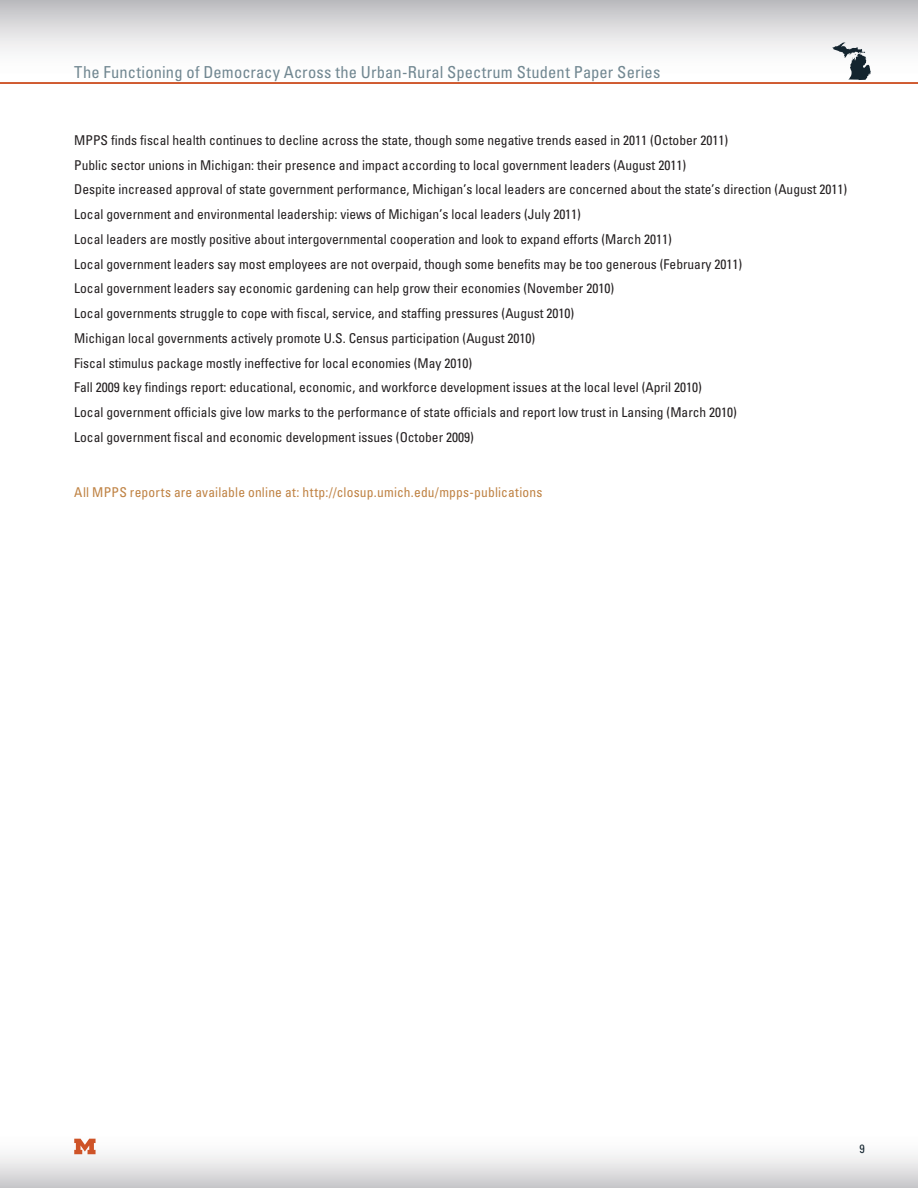
<style>
.page{position:relative;width:918px;height:1188px;background:#fff}
.page>*{position:absolute;margin:0;border:0;box-sizing:border-box;transform-origin:0 0}
.t1{font:condensed 16.5px "Univers LT Std";letter-spacing:.01em;color:#718791}
.callout_-_dark_orang{font:condensed 13.5px "Univers LT Std";color:#231f20}
.callout_-_dark_orang-2{font:condensed 13.5px "Univers LT Std";letter-spacing:.015em;color:#bf8243}
.t2{font:condensed 12px "Univers LT Std";color:#14252f}
</style>
<div class="page">
<div style="left:0;top:1127px;width:918px;height:61px;background:linear-gradient(to bottom,#fff,#cfcfd1)"></div>
<div style="left:0;top:0;width:918px;height:84px;background:linear-gradient(to bottom,#c3c3c6,#fff)"></div>
<svg style="left:832px;top:43px;width:39px;height:37px"></svg>
<svg style="left:74px;top:1139px;width:22px;height:15px"></svg>
<hr style="left:0;top:82px;width:918px;height:2px;background:#ce5327">
<p class="t1" style="left:74px;top:62px;width:588px">The Functioning of Democracy Across the Urban-Rural Spectrum Student Paper Series</p>
<p class="callout_-_dark_orang" style="left:74px;top:131px;width:655px">MPPS finds fiscal health continues to decline across the state, though some negative trends eased in 2011 (October 2011)</p>
<p class="callout_-_dark_orang" style="left:74px;top:156px;width:613px">Public sector unions in Michigan: their presence and impact according to local government leaders (August 2011)</p>
<p class="callout_-_dark_orang" style="left:74px;top:181px;width:775px">Despite increased approval of state government performance, Michigan’s local leaders are concerned about the state’s direction (August 2011)</p>
<p class="callout_-_dark_orang" style="left:74px;top:206px;width:508px">Local government and environmental leadership: views of Michigan’s local leaders (July 2011)</p>
<p class="callout_-_dark_orang" style="left:74px;top:230px;width:599px">Local leaders are mostly positive about intergovernmental cooperation and look to expand efforts (March 2011)</p>
<p class="callout_-_dark_orang" style="left:74px;top:255px;width:670px">Local government leaders say most employees are not overpaid, though some benefits may be too generous (February 2011)</p>
<p class="callout_-_dark_orang" style="left:74px;top:280px;width:541px">Local government leaders say economic gardening can help grow their economies (November 2010)</p>
<p class="callout_-_dark_orang" style="left:74px;top:305px;width:502px">Local governments struggle to cope with fiscal, service, and staffing pressures (August 2010)</p>
<p class="callout_-_dark_orang" style="left:74px;top:329px;width:463px">Michigan local governments actively promote U.S. Census participation (August 2010)</p>
<p class="callout_-_dark_orang" style="left:74px;top:354px;width:400px">Fiscal stimulus package mostly ineffective for local economies (May 2010)</p>
<p class="callout_-_dark_orang" style="left:74px;top:379px;width:629px">Fall 2009 key findings report: educational, economic, and workforce development issues at the local level (April 2010)</p>
<p class="callout_-_dark_orang" style="left:74px;top:404px;width:664px">Local government officials give low marks to the performance of state officials and report low trust in Lansing (March 2010)</p>
<p class="callout_-_dark_orang" style="left:74px;top:428px;width:401px">Local government fiscal and economic development issues (October 2009)</p>
<p class="callout_-_dark_orang-2" style="left:74px;top:484px;width:470px">All MPPS reports are available online at: http://closup.umich.edu/mpps-publications</p>
<p class="t2" style="left:859px;top:1142px;width:7px">9</p>
</div>
